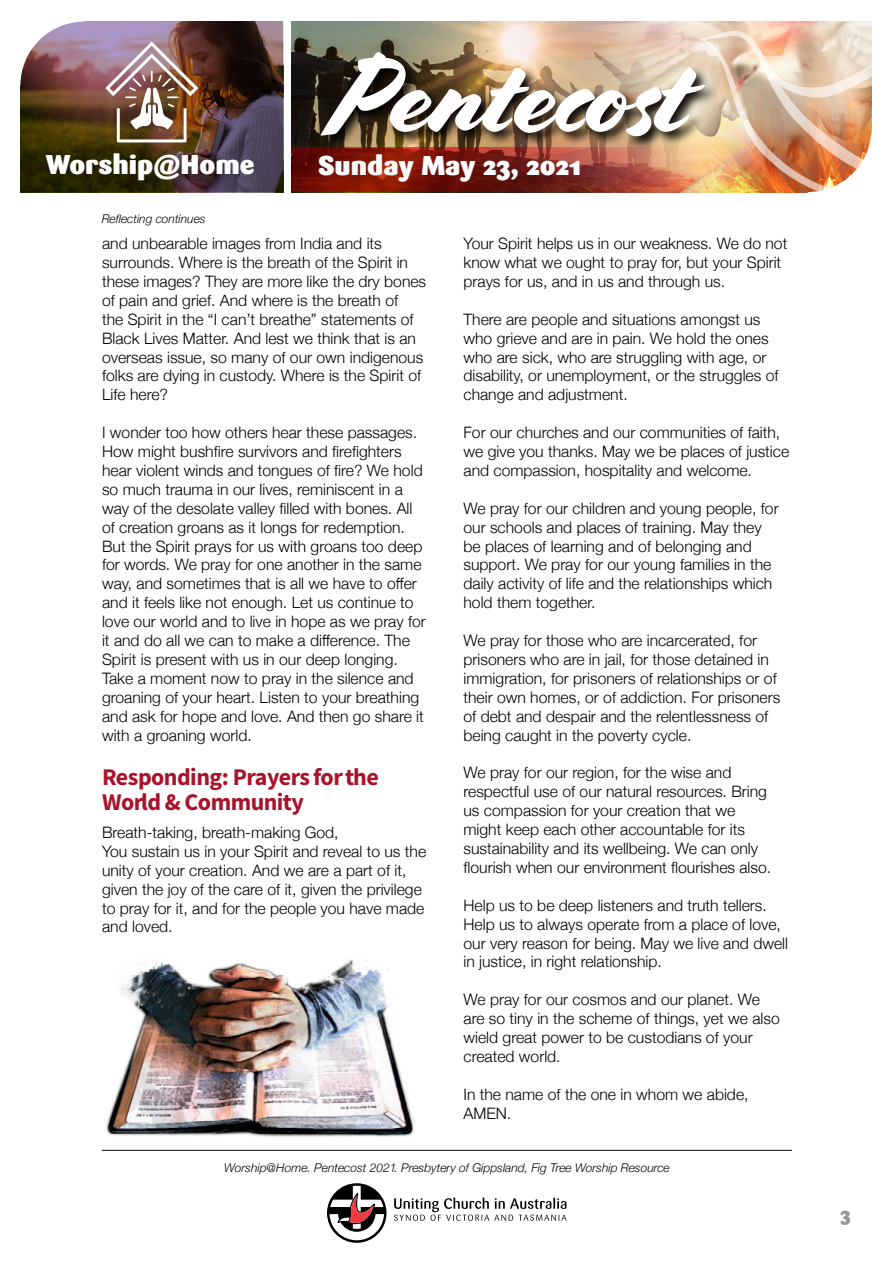
<style>
.page{position:relative;width:893px;height:1263px;background:#fff}
.page>*{position:absolute;margin:0;border:0;box-sizing:border-box;transform-origin:0 0}
.t1{font:109.5px "Cortado";letter-spacing:-.01em;color:#fff}
.t2{font:900 27px "Sari";color:#fff}
.t3{font:24px/25.5px "Source Sans Variable";letter-spacing:-.02em;color:#a9132a}
.t4{font:900 19.5px "Sari";color:#939598}
.t5{font:300 15.75px/18.9px "Helvetica Neue";color:#000}
.t6{font:italic 300 12px "Helvetica Neue";color:#000}
</style>
<div class="page">
<svg style="left:394px;top:1197px;width:172px;height:24px"></svg>
<svg style="left:327px;top:1183px;width:60px;height:60px"></svg>
<img style="left:106px;top:955px;width:308px;height:182px">
<hr style="left:102px;top:1150px;width:690px;height:1px;background:#000">
<img style="left:292px;top:22px;width:407px;height:170px">
<img style="left:20px;top:22px;width:263px;height:170px">
<img style="left:105px;top:42px;width:93px;height:100px">
<svg style="left:292px;top:148px;width:394px;height:44px;background:#872a1e"></svg>
<svg style="left:20px;top:21px;width:64px;height:64px"></svg>
<div style="left:319px;top:50px;width:400px;height:100px;background:#000;opacity:.91"></div>
<img style="left:699px;top:22px;width:173px;height:171px">
<h2 class="t2" style="left:46px;top:148px;width:210px">Worship@Home</h2>
<p class="t6" style="left:102px;top:209px;width:106px">Reflecting continues</p>
<h1 class="t1" style="left:330px;top:31px;width:363px">Pentecost</h1>
<h2 class="t2" style="left:318px;top:148px;width:265px">Sunday May 23, 2021</h2>
<p class="t5" style="left:102px;top:233px;width:326px">and unbearable images from India and its surrounds. Where is the breath of the Spirit in these images? They are more like the dry bones of pain and grief. And where is the breath of<br>the Spirit in the “I can’t breathe” statements of Black Lives Matter. And lest we think that is an overseas issue, so many of our own indigenous folks are dying in custody. Where is the Spirit of Life here?</p>
<p class="t5" style="left:102px;top:422px;width:325px">I wonder too how others hear these passages.<br>How might bushfire survivors and firefighters hear violent winds and tongues of fire? We hold so much trauma in our lives, reminiscent in a way of the desolate valley filled with bones. All of creation groans as it longs for redemption.<br>But the Spirit prays for us with groans too deep for words. We pray for one another in the same way, and sometimes that is all we have to offer and it feels like not enough. Let us continue to love our world and to live in hope as we pray for it and do all we can to make a difference. The Spirit is present with us in our deep longing.<br>Take a moment now to pray in the silence and groaning of your heart. Listen to your breathing and ask for hope and love. And then go share it with a groaning world.</p>
<h3 class="t3" style="left:102px;top:764px;width:278px">Responding: Prayers for the<br>World &amp; Community</h3>
<p class="t5" style="left:102px;top:822px;width:326px">Breath-taking, breath-making God,<br>You sustain us in your Spirit and reveal to us the unity of your creation. And we are a part of it, given the joy of the care of it, given the privilege to pray for it, and for the people you have made and loved.</p>
<p class="t5" style="left:463px;top:233px;width:325px">Your Spirit helps us in our weakness. We do not know what we ought to pray for, but your Spirit prays for us, and in us and through us.</p>
<p class="t5" style="left:463px;top:308px;width:317px">There are people and situations amongst us who grieve and are in pain. We hold the ones who are sick, who are struggling with age, or disability, or unemployment, or the struggles of change and adjustment.</p>
<p class="t5" style="left:463px;top:422px;width:327px">For our churches and our communities of faith, we give you thanks. May we be places of justice and compassion, hospitality and welcome.</p>
<p class="t5" style="left:463px;top:497px;width:317px">We pray for our children and young people, for our schools and places of training. May they be places of learning and of belonging and support. We pray for our young families in the daily activity of life and the relationships which hold them together.</p>
<p class="t5" style="left:463px;top:630px;width:318px">We pray for those who are incarcerated, for prisoners who are in jail, for those detained in immigration, for prisoners of relationships or of their own homes, or of addiction. For prisoners of debt and despair and the relentlessness of being caught in the poverty cycle.</p>
<p class="t5" style="left:463px;top:762px;width:309px">We pray for our region, for the wise and respectful use of our natural resources. Bring us compassion for your creation that we might keep each other accountable for its sustainability and its wellbeing. We can only flourish when our environment flourishes also.</p>
<p class="t5" style="left:463px;top:894px;width:326px">Help us to be deep listeners and truth tellers.<br>Help us to always operate from a place of love, our very reason for being. May we live and dwell in justice, in right relationship.</p>
<p class="t5" style="left:463px;top:989px;width:318px">We pray for our cosmos and our planet. We are so tiny in the scheme of things, yet we also wield great power to be custodians of your created world.</p>
<p class="t5" style="left:463px;top:1083px;width:287px">In the name of the one in whom we abide,<br>AMEN.</p>
<p class="t6" style="left:224px;top:1158px;width:447px">Worship@Home. Pentecost 2021. Presbytery of Gippsland, Fig Tree Worship Resource</p>
<p class="t4" style="left:840px;top:1202px;width:12px">3</p>
</div>
